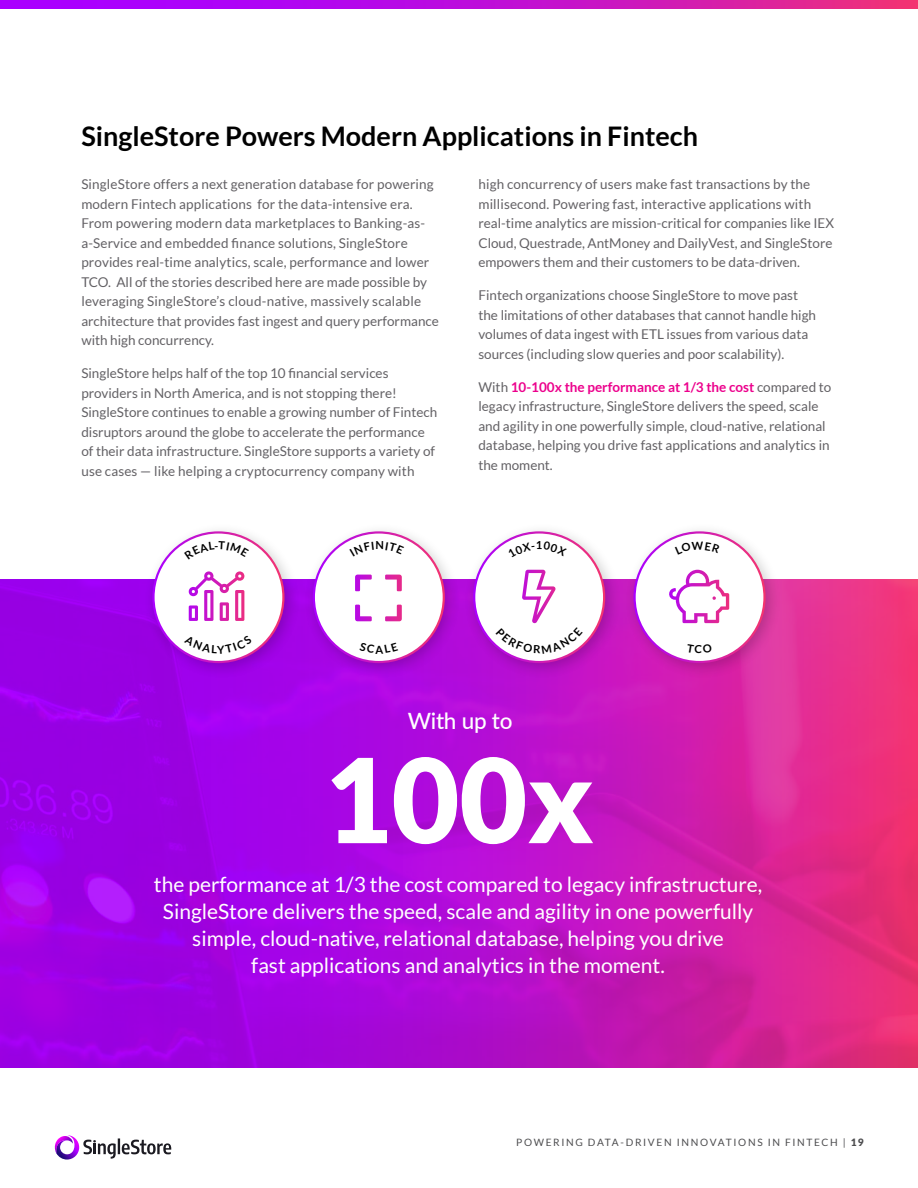
<style>
.page{position:relative;width:918px;height:1188px;background:#fff}
.page>*{position:absolute;margin:0;border:0;box-sizing:border-box;transform-origin:0 0}
.t1{font:900 117px "Lato";color:#fff}
.t2{font:300 53.4px "Font Awesome 5 Pro";color:#fff}
.t3{font:53.4px "Font Awesome 5 Pro";color:#fff}
.t4{font:300 49.5px "Font Awesome 5 Pro";color:#fff}
.t5{font:700 27px "Lato";color:#000}
.t6{font:500 22.5px "Lato";letter-spacing:-.01em;color:#fff}
.t7{font:21px/27px "Lato";color:#fff;text-align:center}
.t8{font:13.5px/19.5px "Lato";color:#636165}
.t9{font:10.2px "Lato";letter-spacing:.165em;color:#4d4d4f}
.s1{font-weight:700;color:#ec008c}
.s2{font-weight:900}
</style>
<div class="page">
<svg style="left:54px;top:1135px;width:117px;height:25px"></svg>
<img style="left:0;top:580px;width:918px;height:487px">
<svg style="left:0;top:0;width:918px;height:9px;background:#c110d0"></svg>
<div style="left:143px;top:522px;width:158px;height:158px;background:#000;opacity:.2"></div>
<div style="left:153px;top:532px;width:130px;height:130px;background:#fff;border-radius:50%"></div>
<div style="left:303px;top:522px;width:158px;height:158px;background:#000;opacity:.2"></div>
<div style="left:314px;top:532px;width:130px;height:130px;background:#fff;border-radius:50%"></div>
<div style="left:464px;top:522px;width:157px;height:158px;background:#000;opacity:.2"></div>
<div style="left:474px;top:532px;width:130px;height:130px;background:#fff;border-radius:50%"></div>
<div style="left:624px;top:522px;width:158px;height:157px;background:#000;opacity:.2"></div>
<div style="left:635px;top:532px;width:130px;height:130px;background:#fff;border-radius:50%"></div>
<svg style="left:184px;top:651px;width:68px;height:3px"></svg>
<svg style="left:496px;top:643px;width:87px;height:11px"></svg>
<p class="t5" style="left:81px;top:121px;width:618px">SingleStore Powers Modern Applications in Fintech</p>
<p class="t8" style="left:81px;top:174px;width:359px">SingleStore offers a next generation database for powering modern Fintech applications for the data-intensive era.<br>From powering modern data marketplaces to Banking-as&shy;a-Service and embedded finance solutions, SingleStore provides real-time analytics, scale, performance and lower TCO. All of the stories described here are made possible by leveraging SingleStore’s cloud-native, massively scalable architecture that provides fast ingest and query performance with high concurrency.</p>
<p class="t8" style="left:81px;top:363px;width:358px">SingleStore helps half of the top 10 financial services providers in North America, and is not stopping there!<br>SingleStore continues to enable a growing number of Fintech disruptors around the globe to accelerate the performance of their data infrastructure. SingleStore supports a variety of use cases — like helping a cryptocurrency company with</p>
<p class="t8" style="left:478px;top:174px;width:357px">high concurrency of users make fast transactions by the millisecond. Powering fast, interactive applications with real-time analytics are mission-critical for companies like IEX Cloud, Questrade, AntMoney and DailyVest, and SingleStore empowers them and their customers to be data-driven.</p>
<p class="t8" style="left:478px;top:285px;width:339px">Fintech organizations choose SingleStore to move past the limitations of other databases that cannot handle high volumes of data ingest with ETL issues from various data sources (including slow queries and poor scalability).</p>
<p class="t8" style="left:478px;top:377px;width:354px">With <span class="s1">10-100x the performance at 1/3 the cost</span> compared to legacy infrastructure, SingleStore delivers the speed, scale and agility in one powerfully simple, cloud-native, relational database, helping you drive fast applications and analytics in the moment.</p>
<p class="t4" style="left:189px;top:571px;width:57px">■●▼▲</p>
<p class="t3" style="left:355px;top:571px;width:48px">■</p>
<p class="t2" style="left:522px;top:570px;width:35px">□●▼</p>
<p class="t2" style="left:669px;top:570px;width:62px">■</p>
<p class="t6" style="left:408px;top:704px;width:106px">With up to</p>
<p class="t1" style="left:324px;top:732px;width:272px">100x</p>
<p class="t7" style="left:154px;top:871px;width:610px">the performance at 1/3 the cost compared to legacy infrastructure, SingleStore delivers the speed, scale and agility in one powerfully simple, cloud-native, relational database, helping you drive<br>fast applications and analytics in the moment.</p>
<p class="t9" style="left:516px;top:1137px;width:349px">POWERING DATA-DRIVEN INNOVATIONS IN FINTECH | <span class="s2">19</span></p>
</div>
